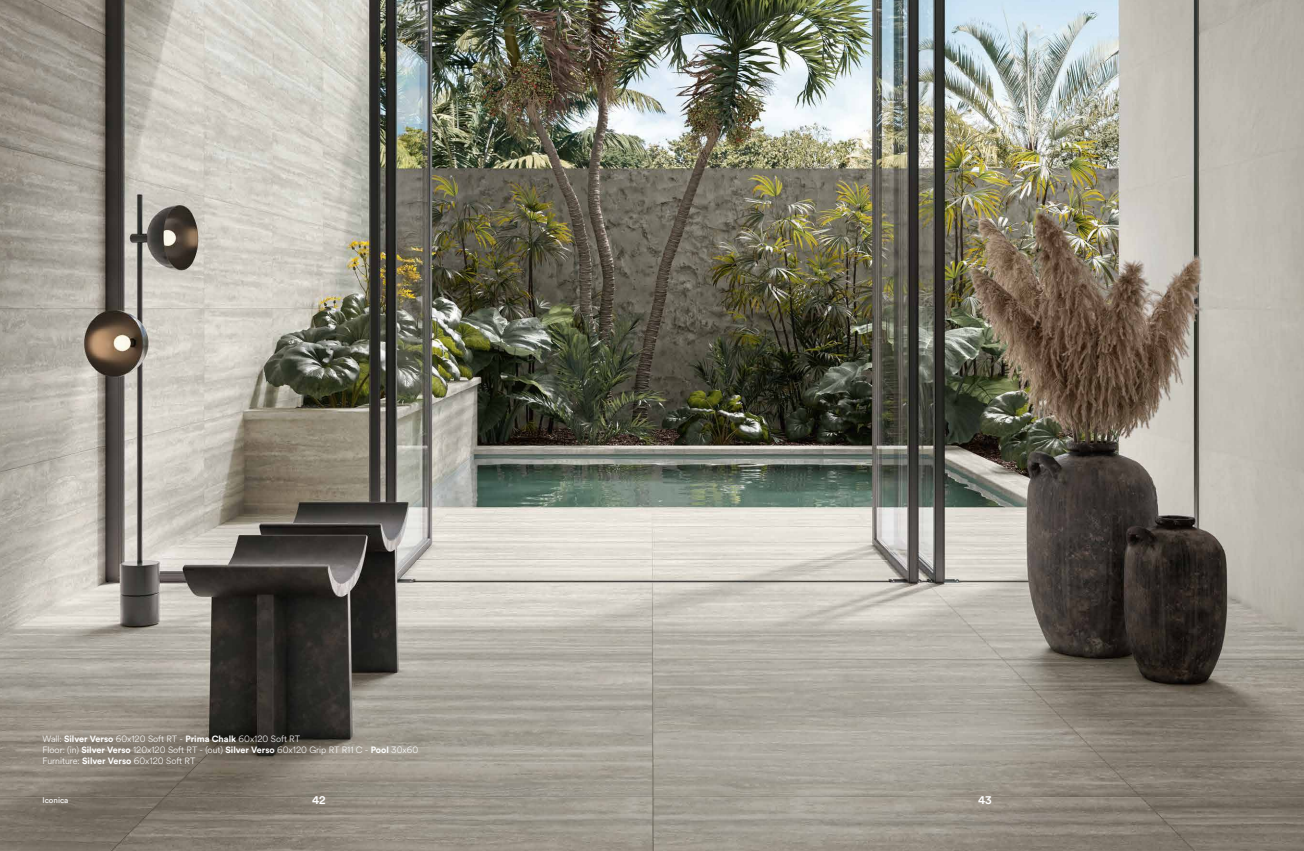
<style>
.page{position:relative;width:1304px;height:851px;background:#fff}
.page>*{position:absolute;margin:0;border:0;box-sizing:border-box;transform-origin:0 0}
.t1{font:500 12px "Circular Std";color:#fff}
.t2{font:300 9px/10.8px "Circular Spotify Text";color:#fff}
.t3{font:8px "Circular Std";color:#fff}
.s1{font-family:"Circular Std";font-weight:700}
</style>
<div class="page">
<img style="left:0;top:0;width:1304px;height:850px">
<p class="t2" style="left:43px;top:734px;width:377px">Wall: <span class="s1">Silver Verso</span> 60x120 Soft RT - <span class="s1">Prima Chalk</span> 60x120 Soft RT<br>Floor: (in) <span class="s1">Silver Verso</span> 120x120 Soft RT - (out) <span class="s1">Silver Verso</span> 60x120 Grip RT R11 C - <span class="s1">Pool</span> 30x60<br>Furniture: <span class="s1">Silver Verso</span> 60x120 Soft RT</p>
<p class="t3" style="left:43px;top:795px;width:27px">Iconica</p>
<h1 class="t1" style="left:312px;top:792px;width:15px">42</h1>
<h1 class="t1" style="left:978px;top:792px;width:15px">43</h1>
</div>
